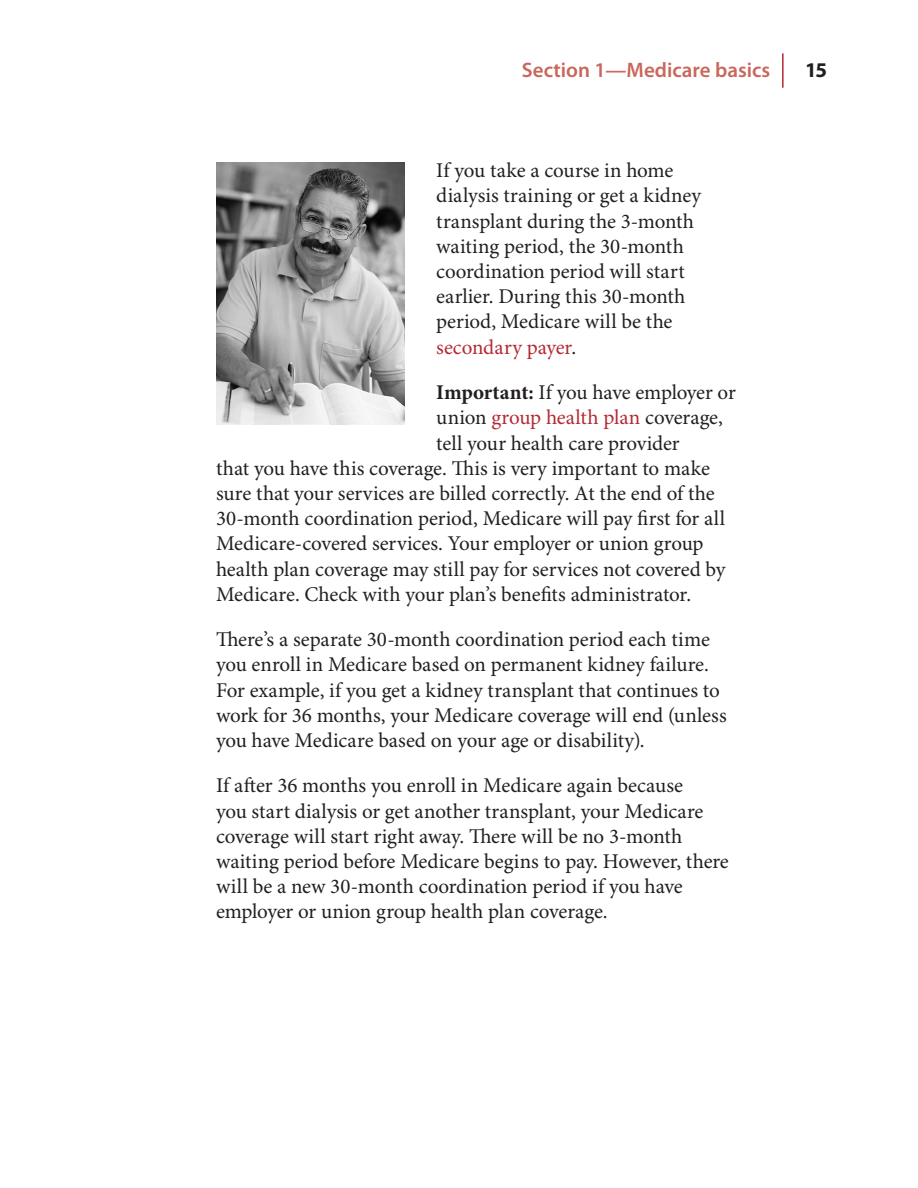
<style>
.page{position:relative;width:918px;height:1188px;background:#fff}
.page>*{position:absolute;margin:0;border:0;box-sizing:border-box;transform-origin:0 0}
.t1{font:21px/25.2px "Minion Pro";letter-spacing:-.005em;color:#231f20}
.t2{font:21px "Minion Pro";letter-spacing:-.005em;color:#b32a33}
.t3{font:600 21px "Myriad Pro";color:#c9675c}
.t4{font:700 21px "Myriad Pro";color:#231f20}
.s1{color:#b32a33}
.s2{font-weight:700}
.s3{color:#231f20}
</style>
<div class="page">
<hr style="left:782px;top:53px;width:2px;height:35px;background:#b32a33">
<img style="left:216px;top:162px;width:189px;height:262px">
<p class="t3" style="left:522px;top:58px;width:250px">Section 1—Medicare basics</p>
<p class="t4" style="left:805px;top:58px;width:23px">15</p>
<p class="t1" style="left:436px;top:159px;width:266px">If you take a course in home dialysis training or get a kidney transplant during the 3-month waiting period, the 30-month coordination period will start earlier. During this 30-month period, Medicare will be the <span class="s1">secondary payer</span>.</p>
<p class="t1" style="left:436px;top:381px;width:301px"><span class="s2">Important:</span> If you have employer or</p>
<p class="t2" style="left:436px;top:405px;width:288px"><span class="s3">union</span> group health plan <span class="s3">coverage,</span></p>
<p class="t1" style="left:436px;top:431px;width:245px">tell your health care provider</p>
<p class="t1" style="left:216px;top:456px;width:496px">that you have this coverage. Tis is very important to make</p>
<p class="t1" style="left:216px;top:481px;width:500px">sure that your services are billed correctly. At the end of the</p>
<p class="t1" style="left:216px;top:507px;width:510px">30-month coordination period, Medicare will pay frst for all</p>
<p class="t1" style="left:216px;top:532px;width:489px">Medicare-covered services. Your employer or union group</p>
<p class="t1" style="left:216px;top:557px;width:511px">health plan coverage may still pay for services not covered by</p>
<p class="t1" style="left:216px;top:582px;width:477px">Medicare. Check with your plan’s benefts administrator.</p>
<p class="t1" style="left:216px;top:628px;width:512px">Tere’s a separate 30-month coordination period each time you enroll in Medicare based on permanent kidney failure.<br>For example, if you get a kidney transplant that continues to work for 36 months, your Medicare coverage will end (unless you have Medicare based on your age or disability).</p>
<p class="t1" style="left:216px;top:774px;width:514px">If afer 36 months you enroll in Medicare again because<br>you start dialysis or get another transplant, your Medicare coverage will start right away. Tere will be no 3-month waiting period before Medicare begins to pay. However, there will be a new 30-month coordination period if you have employer or union group health plan coverage.</p>
</div>
